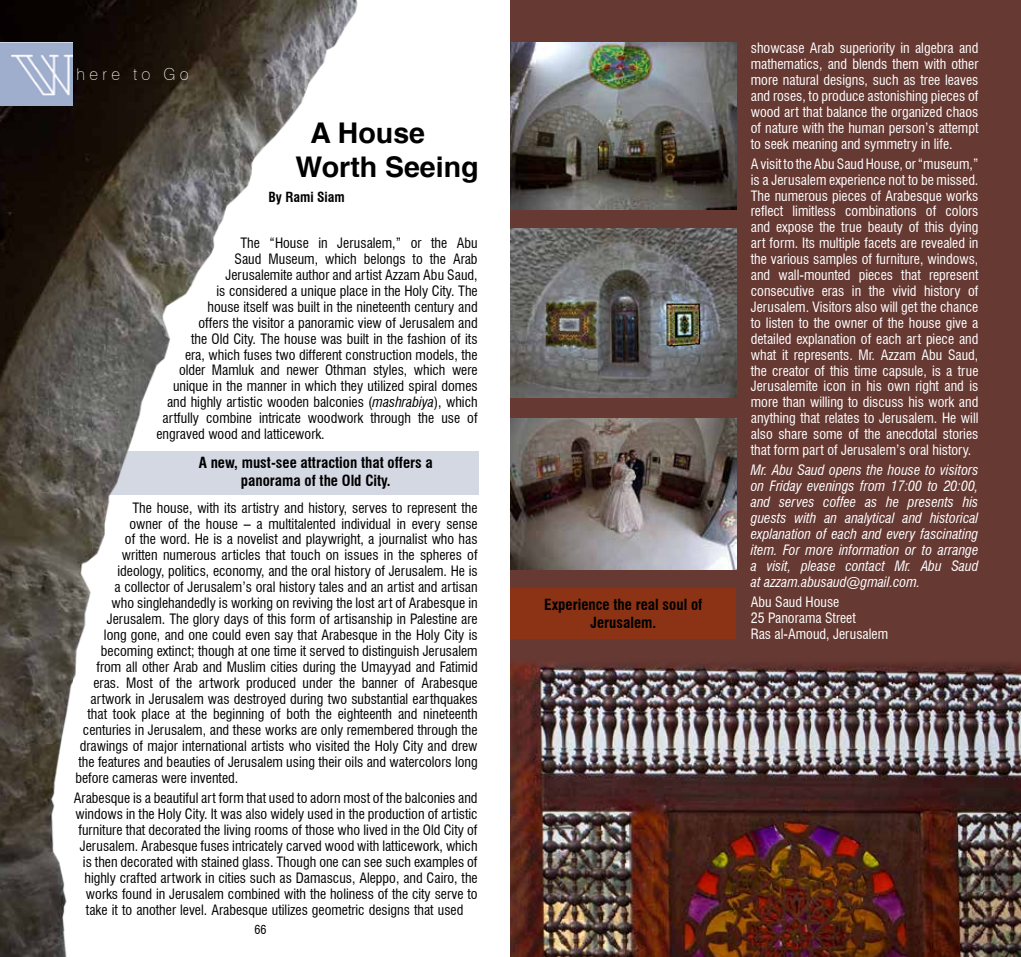
<style>
.page{position:relative;width:1021px;height:957px;background:#fff}
.page>*{position:absolute;margin:0;border:0;box-sizing:border-box;transform-origin:0 0}
.t1{font:700 28.5px/34.5px "Switzerland";color:#000}
.t2{font:100 16.5px "Swiss 721 BT";letter-spacing:.265em;color:#fff}
.t3{font:700 condensed 15px/18px "Swiss 721 BT";color:#000;text-align:center}
.t4{font:condensed 13.95px/15.9px "Swiss 721 BT";color:#000;text-align:right}
.t5{font:condensed 13.95px/15.9px "Swiss 721 BT";color:#fff;text-align:justify}
.t6{font:italic condensed 13.95px/15.9px "Swiss 721 BT";color:#fff;text-align:justify}
.t7{font:700 condensed 13.65px "Swiss 721 BT";color:#000}
.t8{font:condensed 12px "Swiss 721 BT";color:#000}
.s1{font-style:italic}
.s2{color:#fff}
</style>
<div class="page">
<div style="left:510px;top:0;width:510px;height:735px;background:#673933"></div>
<img style="left:510px;top:663px;width:510px;height:294px">
<img style="left:0;top:0;width:478px;height:684px">
<img style="left:0;top:43px;width:72px;height:914px">
<img style="left:510px;top:229px;width:226px;height:169px">
<img style="left:510px;top:419px;width:226px;height:150px">
<img style="left:510px;top:43px;width:226px;height:167px">
<div style="left:510px;top:588px;width:226px;height:50px;background:#8d3315"></div>
<p class="t2" style="left:77px;top:64px;width:114px">here to Go</p>
<h1 class="t1" style="left:295px;top:115px;width:185px;text-indent:15px">A House<br>Worth Seeing</h1>
<p class="t7" style="left:268px;top:189px;width:78px">By Rami Siam</p>
<p class="t4" style="left:240px;top:235px;width:239px">The “House in Jerusalem,” or the Abu</p>
<p class="t4" style="left:234px;top:251px;width:244px">Saud Museum, which belongs to the Arab</p>
<p class="t4" style="left:225px;top:267px;width:254px">Jerusalemite author and artist Azzam Abu Saud,</p>
<p class="t4" style="left:216px;top:283px;width:263px">is considered a unique place in the Holy City. The</p>
<p class="t4" style="left:207px;top:299px;width:272px">house itself was built in the nineteenth century and</p>
<p class="t4" style="left:198px;top:315px;width:281px">offers the visitor a panoramic view of Jerusalem and</p>
<p class="t4" style="left:191px;top:330px;width:288px">the Old City. The house was built in the fashion of its</p>
<p class="t4" style="left:185px;top:346px;width:294px">era, which fuses two different construction models, the</p>
<p class="t4" style="left:179px;top:362px;width:300px">older Mamluk and newer Othman styles, which were</p>
<p class="t4" style="left:173px;top:378px;width:306px">unique in the manner in which they utilized spiral domes</p>
<p class="t4" style="left:167px;top:394px;width:312px">and highly artistic wooden balconies (<span class="s1">mashrabiya</span>), which</p>
<p class="t4" style="left:162px;top:410px;width:317px">artfully combine intricate woodwork through the use of</p>
<p class="t4" style="left:156px;top:426px;width:170px">engraved wood and latticework.</p>
<p class="t3" style="left:199px;top:454px;width:235px">A new, must-see attraction that offers a panorama of the Old City.</p>
<p class="t4" style="left:132px;top:499px;width:346px">The house, with its artistry and history, serves to represent the</p>
<p class="t4" style="left:129px;top:515px;width:349px">owner of the house – a multitalented individual in every sense</p>
<p class="t4" style="left:125px;top:531px;width:354px">of the word. He is a novelist and playwright, a journalist who has</p>
<p class="t4" style="left:122px;top:547px;width:357px">written numerous articles that touch on issues in the spheres of</p>
<p class="t4" style="left:117px;top:563px;width:362px">ideology, politics, economy, and the oral history of Jerusalem. He is</p>
<p class="t4" style="left:114px;top:579px;width:364px">a collector of Jerusalem’s oral history tales and an artist and artisan</p>
<p class="t4" style="left:111px;top:595px;width:368px">who singlehandedly is working on reviving the lost art of Arabesque in</p>
<p class="t4" style="left:107px;top:611px;width:372px">Jerusalem. The glory days of this form of artisanship in Palestine are</p>
<p class="t4" style="left:104px;top:627px;width:375px">long gone, and one could even say that Arabesque in the Holy City is</p>
<p class="t4" style="left:101px;top:643px;width:378px">becoming extinct; though at one time it served to distinguish Jerusalem</p>
<p class="t4" style="left:96px;top:658px;width:383px">from all other Arab and Muslim cities during the Umayyad and Fatimid</p>
<p class="t4" style="left:93px;top:674px;width:386px">eras. Most of the artwork produced under the banner of Arabesque</p>
<p class="t4" style="left:90px;top:690px;width:389px">artwork in Jerusalem was destroyed during two substantial earthquakes</p>
<p class="t4" style="left:87px;top:706px;width:391px">that took place at the beginning of both the eighteenth and nineteenth</p>
<p class="t4" style="left:83px;top:722px;width:396px">centuries in Jerusalem, and these works are only remembered through the</p>
<p class="t4" style="left:80px;top:738px;width:399px">drawings of major international artists who visited the Holy City and drew</p>
<p class="t4" style="left:78px;top:754px;width:401px">the features and beauties of Jerusalem using their oils and watercolors long</p>
<p class="t4" style="left:75px;top:770px;width:164px">before cameras were invented.</p>
<p class="t4" style="left:74px;top:790px;width:405px">Arabesque is a beautiful art form that used to adorn most of the balconies and windows in the Holy City. It was also widely used in the production of artistic furniture that decorated the living rooms of those who lived in the Old City of Jerusalem. Arabesque fuses intricately carved wood with latticework, which is then decorated with stained glass. Though one can see such examples of highly crafted artwork in cities such as Damascus, Aleppo, and Cairo, the works found in Jerusalem combined with the holiness of the city serve to take it to another level. Arabesque utilizes geometric designs that used <span class="s2">to</span></p>
<p class="t8" style="left:254px;top:922px;width:13px">66</p>
<p class="t3" style="left:544px;top:595px;width:160px">Experience the real soul of<br>Jerusalem.</p>
<p class="t5" style="left:750px;top:40px;width:229px">showcase Arab superiority in algebra and mathematics, and blends them with other more natural designs, such as tree leaves and roses, to produce astonishing pieces of wood art that balance the organized chaos of nature with the human person’s attempt to seek meaning and symmetry in life.</p>
<p class="t5" style="left:750px;top:156px;width:229px">A visit to the Abu Saud House, or “museum,” is a Jerusalem experience not to be missed.<br>The numerous pieces of Arabesque works reflect limitless combinations of colors and expose the true beauty of this dying art form. Its multiple facets are revealed in the various samples of furniture, windows, and wall-mounted pieces that represent consecutive eras in the vivid history of Jerusalem. Visitors also will get the chance to listen to the owner of the house give a detailed explanation of each art piece and what it represents. Mr. Azzam Abu Saud, the creator of this time capsule, is a true Jerusalemite icon in his own right and is more than willing to discuss his work and anything that relates to Jerusalem. He will also share some of the anecdotal stories that form part of Jerusalem’s oral history.</p>
<p class="t6" style="left:750px;top:462px;width:229px">Mr. Abu Saud opens the house to visitors on Friday evenings from 17:00 to 20:00, and serves coffee as he presents his guests with an analytical and historical explanation of each and every fascinating item. For more information or to arrange a visit, please contact Mr. Abu Saud at azzam.abusaud@gmail.com.</p>
<p class="t5" style="left:750px;top:594px;width:139px;text-align:left">Abu Saud House<br>25 Panorama Street<br>Ras al-Amoud, Jerusalem</p>
</div>
